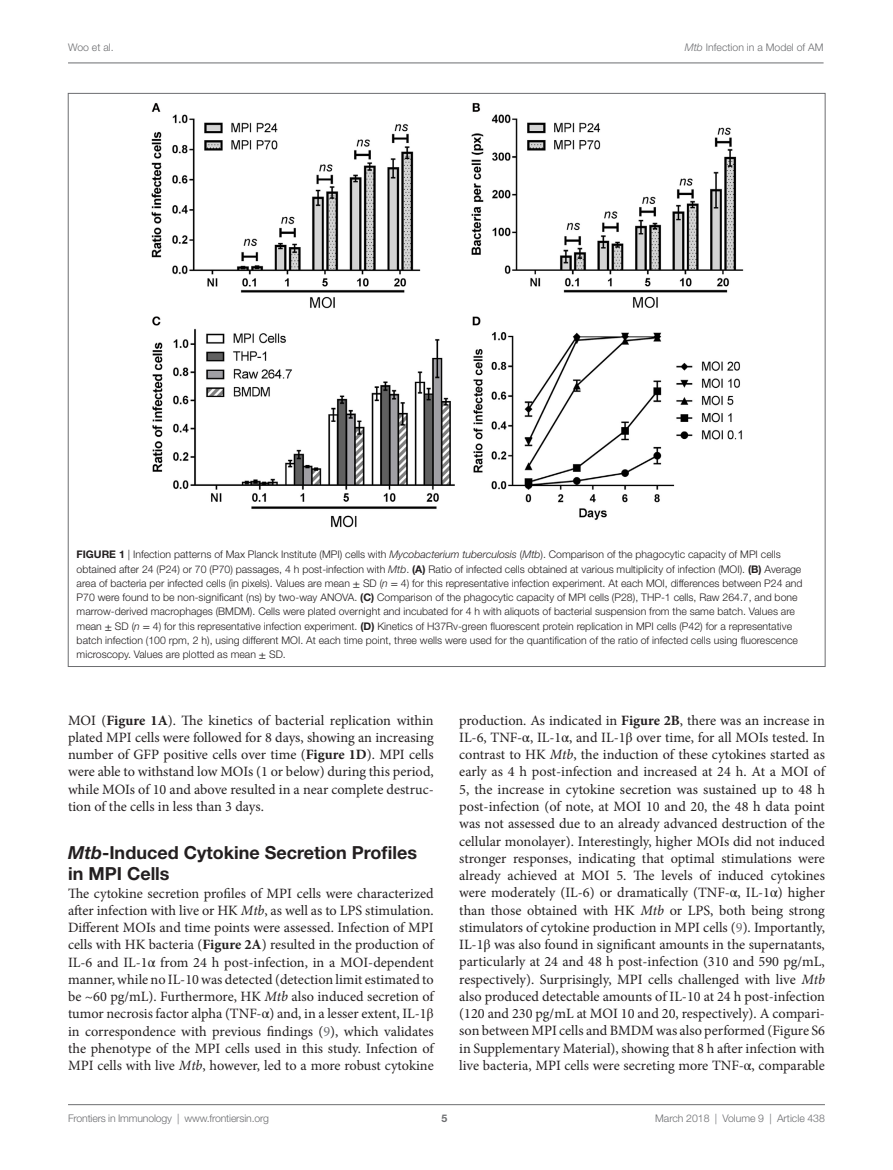
<style>
.page{position:relative;width:893px;height:1170px;background:#fff}
.page>*{position:absolute;margin:0;border:0;box-sizing:border-box;transform-origin:0 0}
.t1{font:700 18px/21px "Helvetica Neue LT Std";color:#231f20}
.t2{font:14.25px/17.2px "Minion Pro";color:#231f20;text-align:justify}
.t3{font:300 10.5px/14.2px "Helvetica Neue LT Std";color:#231f20}
.t4{font:300 10.5px "Helvetica Neue LT Std";color:#6c6d70}
.t5{font:700 10.5px "Helvetica Neue LT Std";color:#6c6d70}
.s1{font-style:italic}
.s2{font-weight:700}
.s3{font-family:"STIX General";font-weight:400}
.s4{font-family:"STIX General"}
.s5{color:#6c6d70}
</style>
<div class="page">
<img style="left:151px;top:103px;width:593px;height:425px">
<hr style="left:68px;top:1104px;width:757px;height:1px;background:#6c6d70">
<hr style="left:68px;top:63px;width:756px;height:1px;background:#6c6d70">
<p class="t4" style="left:68px;top:41px;width:47px">Woo et al.</p>
<p class="t4" style="left:685px;top:41px;width:140px"><span class="s1">Mtb</span> Infection in a Model of AM</p>
<p class="t3" style="left:77px;top:547px;width:727px"><span class="s2">FIG URE 1</span> | Infection patterns of Max Planck Institute (MPI) cells with <span class="s1">Mycobacterium tuberculosis</span> (<span class="s1">Mtb</span>). Comparison of the phagocytic capacity of MPI cells obtained after 24 (P24) or 70 (P70) passages, 4 h post-infection with <span class="s1">Mtb</span>. <span class="s2">(A)</span> Ratio of infected cells obtained at various multiplicity of infection (MOI). <span class="s2">(B)</span> Average area of bacteria per infected cells (in pixels). Values are mean <span class="s3">±</span> SD (<span class="s1">n</span> <span class="s3">=</span> 4) for this representative infection experiment. At each MOI, differences between P24 and P70 were found to be non-significant (ns) by two-way ANOVA. <span class="s2">(C)</span> Comparison of the phagocytic capacity of MPI cells (P28), THP-1 cells, Raw 264.7, and bone marrow-derived macrophages (BMDM). Cells were plated overnight and incubated for 4 h with aliquots of bacterial suspension from the same batch. Values are mean <span class="s3">±</span> SD (<span class="s1">n</span> <span class="s3">=</span> 4) for this representative infection experiment. <span class="s2">(D)</span> Kinetics of H37Rv-green fluorescent protein replication in MPI cells (P42) for a representative batch infection (100 rpm, 2 h), using different MOI. At each time point, three wells were used for the quantification of the ratio of infected cells using fluorescence microscopy. Values are plotted as mean <span class="s3">±</span> SD.</p>
<p class="t2" style="left:68px;top:711px;width:367px">MOI (<span class="s2">Figure 1A</span>). The kinetics of bacterial replication within plated MPI cells were followed for 8 days, showing an increasing number of GFP positive cells over time (<span class="s2">Figure 1D</span>). MPI cells were able to withstand low MOIs (1 or below) during this period, while MOIs of 10 and above resulted in a near complete destruc&shy;tion of the cells in less than 3 days.</p>
<p class="t1" style="left:68px;top:841px;width:350px"><span class="s1">Mtb</span>-Induced Cytokine Secretion Profiles in MPI Cells</p>
<p class="t2" style="left:68px;top:884px;width:367px">The cytokine secretion profiles of MPI cells were characterized after infection with live or HK <span class="s1">Mtb</span>, as well as to LPS stimulation.<br>Different MOIs and time points were assessed. Infection of MPI cells with HK bacteria (<span class="s2">Figure 2A</span>) resulted in the production of IL-6 and IL-1<span class="s4">α</span> from 24 h post-infection, in a MOI-dependent manner, while no IL-10 was detected (detection limit estimated to be ~60 pg/mL). Furthermore, HK <span class="s1">Mtb</span> also induced secretion of tumor necrosis factor alpha (TNF-<span class="s4">α</span>) and, in a lesser extent, IL-1<span class="s4">β </span>in correspondence with previous findings (<span class="s5">9</span>), which validates the phenotype of the MPI cells used in this study. Infection of MPI cells with live <span class="s1">Mtb</span>, however, led to a more robust cytokine</p>
<p class="t2" style="left:459px;top:711px;width:367px">production. As indicated in <span class="s2">Figure 2B</span>, there was an increase in IL-6, TNF-<span class="s4">α</span>, IL-1<span class="s4">α</span>, and IL-1<span class="s4">β</span> over time, for all MOIs tested. In contrast to HK <span class="s1">Mtb</span>, the induction of these cytokines started as early as 4 h post-infection and increased at 24 h. At a MOI of 5, the increase in cytokine secretion was sustained up to 48 h post-infection (of note, at MOI 10 and 20, the 48 h data point was not assessed due to an already advanced destruction of the cellular monolayer). Interestingly, higher MOIs did not induced stronger responses, indicating that optimal stimulations were already achieved at MOI 5. The levels of induced cytokines were moderately (IL-6) or dramatically (TNF-<span class="s4">α</span>, IL-1<span class="s4">α</span>) higher than those obtained with HK <span class="s1">Mtb</span> or LPS, both being strong stimulators of cytokine production in MPI cells (<span class="s5">9</span>). Importantly, IL-1<span class="s4">β</span> was also found in significant amounts in the supernatants, particularly at 24 and 48 h post-infection (310 and 590 pg/mL, respectively). Surprisingly, MPI cells challenged with live <span class="s1">Mtb </span>also produced detectable amounts of IL-10 at 24 h post-infection (120 and 230 pg/mL at MOI 10 and 20, respectively). A compari&shy;son between MPI cells and BMDM was also performed (Figure S6 in Supplementary Material), showing that 8 h after infection with live bacteria, MPI cells were secreting more TNF-<span class="s4">α</span>, comparable</p>
<p class="t4" style="left:68px;top:1111px;width:203px">Frontiers in Immunology | www.frontiersin.org</p>
<p class="t4" style="left:655px;top:1111px;width:171px">March 2018 | Volume 9 | Article 438</p>
<p class="t5" style="left:441px;top:1111px;width:7px">5</p>
</div>
